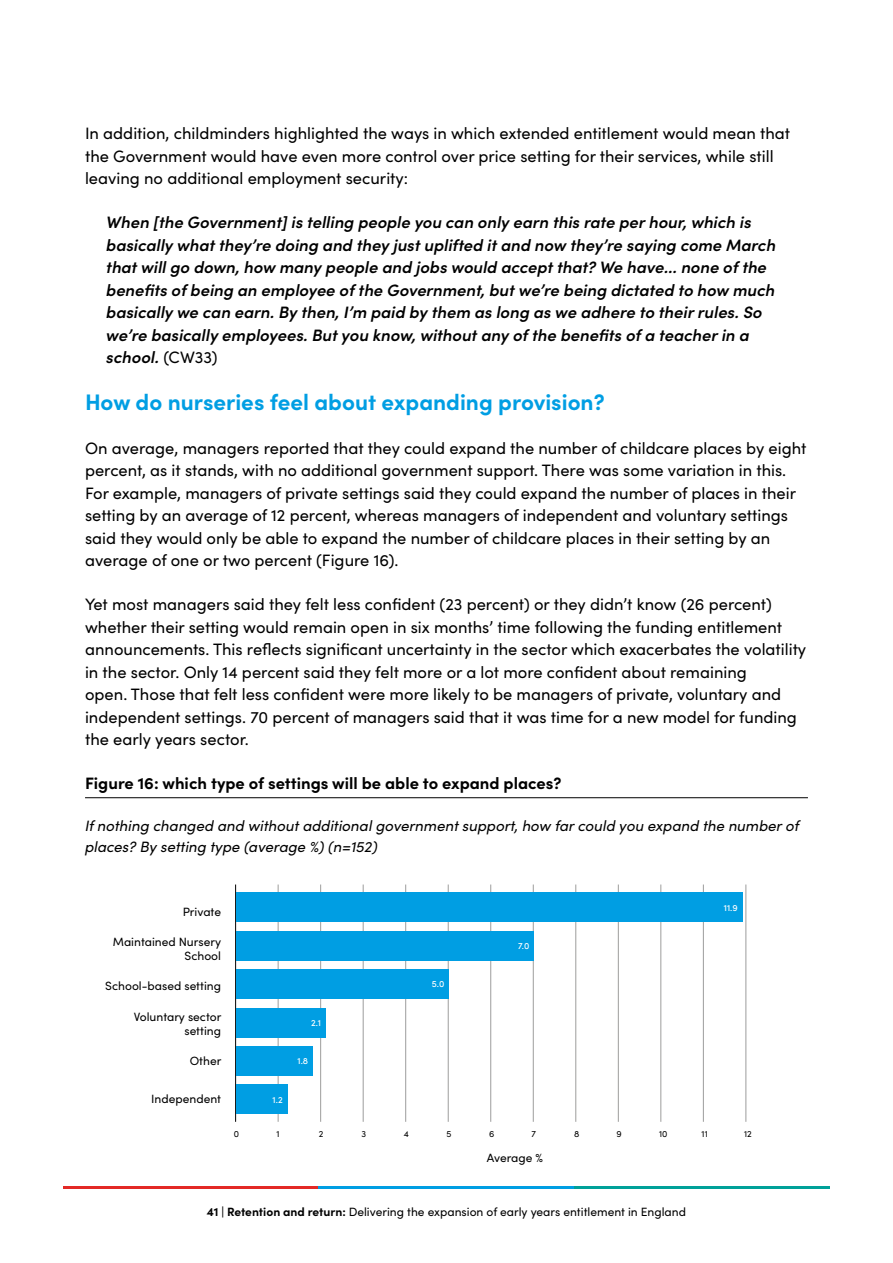
<style>
.page{position:relative;width:893px;height:1263px;background:#fff}
.page>*{position:absolute;margin:0;border:0;box-sizing:border-box;transform-origin:0 0}
.t1{font:700 22.5px "Sofia Pro";color:#009ee3}
.t2{font:16.5px/22.5px "Sofia Pro";color:#000}
.t3{font:italic 600 16.5px/22.5px "Sofia Pro";color:#000}
.t4{font:700 16.5px "Sofia Pro";color:#000}
.t5{font:italic 15px/21px "Sofia Pro";color:#000}
.t6{font:12px/13.8px "Sofia Pro";color:#000;text-align:right}
.t7{font:500 9px "Sofia Pro";color:#fff}
.t8{font:9px "Sofia Pro";color:#000}
.s1{font-weight:400;font-style:normal}
.s2{font-weight:700}
</style>
<div class="page">
<hr style="left:64px;top:1186px;width:255px;height:2px;background:#e32926">
<hr style="left:319px;top:1186px;width:255px;height:2px;background:#009ee3">
<hr style="left:574px;top:1186px;width:255px;height:2px;background:#00a199">
<hr style="left:85px;top:797px;width:723px;height:1px;background:#000">
<hr style="left:235px;top:884px;width:1px;height:238px;background:#000">
<hr style="left:278px;top:884px;width:1px;height:238px;background:#9d9d9c">
<hr style="left:320px;top:884px;width:1px;height:238px;background:#9d9d9c">
<hr style="left:363px;top:884px;width:1px;height:238px;background:#9d9d9c">
<hr style="left:405px;top:884px;width:1px;height:238px;background:#9d9d9c">
<hr style="left:448px;top:884px;width:1px;height:238px;background:#9d9d9c">
<hr style="left:490px;top:884px;width:1px;height:238px;background:#9d9d9c">
<hr style="left:533px;top:884px;width:1px;height:238px;background:#9d9d9c">
<hr style="left:575px;top:884px;width:1px;height:238px;background:#9d9d9c">
<hr style="left:618px;top:884px;width:1px;height:238px;background:#9d9d9c">
<hr style="left:661px;top:884px;width:1px;height:238px;background:#9d9d9c">
<hr style="left:703px;top:884px;width:1px;height:238px;background:#9d9d9c">
<hr style="left:746px;top:884px;width:1px;height:238px;background:#9d9d9c">
<div style="left:236px;top:892px;width:506px;height:30px;background:#009ee3"></div>
<div style="left:236px;top:931px;width:298px;height:30px;background:#009ee3"></div>
<div style="left:236px;top:969px;width:213px;height:30px;background:#009ee3"></div>
<div style="left:236px;top:1008px;width:89px;height:29px;background:#009ee3"></div>
<div style="left:236px;top:1046px;width:77px;height:30px;background:#009ee3"></div>
<div style="left:236px;top:1084px;width:51px;height:30px;background:#009ee3"></div>
<p class="t2" style="left:85px;top:122px;width:707px">In addition, childminders highlighted the ways in which extended entitlement would mean that the Government would have even more control over price setting for their services, while still leaving no additional employment security:</p>
<p class="t3" style="left:106px;top:210px;width:671px">When [the Government] is telling people you can only earn this rate per hour, which is basically what they’re doing and they just uplifted it and now they’re saying come March that will go down, how many people and jobs would accept that? We have… none of the benefits of being an employee of the Government, but we’re being dictated to how much basically we can earn. By then, I’m paid by them as long as we adhere to their rules. So we’re basically employees. But you know, without any of the benefits of a teacher in a school. <span class="s1">(CW33)</span></p>
<h1 class="t1" style="left:85px;top:385px;width:521px">How do nurseries feel about expanding provision?</h1>
<p class="t2" style="left:85px;top:436px;width:723px">On average, managers reported that they could expand the number of childcare places by eight percent, as it stands, with no additional government support. There was some variation in this.<br>For example, managers of private settings said they could expand the number of places in their setting by an average of 12 percent, whereas managers of independent and voluntary settings said they would only be able to expand the number of childcare places in their setting by an average of one or two percent (Figure 16).</p>
<p class="t2" style="left:85px;top:592px;width:723px">Yet most managers said they felt less confident (23 percent) or they didn’t know (26 percent) whether their setting would remain open in six months’ time following the funding entitlement announcements. This reflects significant uncertainty in the sector which exacerbates the volatility in the sector. Only 14 percent said they felt more or a lot more confident about remaining<br>open. Those that felt less confident were more likely to be managers of private, voluntary and independent settings. 70 percent of managers said that it was time for a new model for funding the early years sector.</p>
<p class="t4" style="left:85px;top:770px;width:478px">Figure 16: which type of settings will be able to expand places?</p>
<p class="t5" style="left:85px;top:814px;width:716px">If nothing changed and without additional government support, how far could you expand the number of places? By setting type (average %) (n=152)</p>
<p class="t6" style="left:183px;top:904px;width:40px">Private</p>
<p class="t6" style="left:113px;top:934px;width:110px">Maintained Nursery<br>School</p>
<p class="t6" style="left:105px;top:979px;width:117px">School-based setting</p>
<p class="t6" style="left:134px;top:1009px;width:89px">Voluntary sector setting</p>
<p class="t6" style="left:190px;top:1053px;width:33px">Other</p>
<p class="t6" style="left:151px;top:1091px;width:71px">Independent</p>
<p class="t7" style="left:273px;top:1093px;width:12px">1.2</p>
<p class="t7" style="left:311px;top:1016px;width:11px">2.1</p>
<p class="t7" style="left:297px;top:1054px;width:12px">1.8</p>
<p class="t7" style="left:432px;top:978px;width:14px">5.0</p>
<p class="t7" style="left:518px;top:939px;width:13px">7.0</p>
<p class="t7" style="left:724px;top:901px;width:15px">11.9</p>
<p class="t8" style="left:234px;top:1127px;width:7px">0</p>
<p class="t8" style="left:276px;top:1127px;width:5px">1</p>
<p class="t8" style="left:319px;top:1127px;width:6px">2</p>
<p class="t8" style="left:361px;top:1127px;width:6px">3</p>
<p class="t8" style="left:404px;top:1127px;width:7px">4</p>
<p class="t8" style="left:446px;top:1127px;width:6px">5</p>
<p class="t8" style="left:489px;top:1127px;width:7px">6</p>
<p class="t8" style="left:531px;top:1127px;width:6px">7</p>
<p class="t8" style="left:574px;top:1127px;width:7px">8</p>
<p class="t8" style="left:617px;top:1127px;width:7px">9</p>
<p class="t8" style="left:659px;top:1127px;width:10px">10</p>
<p class="t8" style="left:702px;top:1127px;width:8px">11</p>
<p class="t8" style="left:744px;top:1127px;width:9px">12</p>
<p class="t6" style="left:487px;top:1150px;width:58px">Average %</p>
<p class="t6" style="left:207px;top:1204px;width:481px"><span class="s2">41 | Retention and return:</span> Delivering the expansion of early years entitlement in England</p>
</div>
